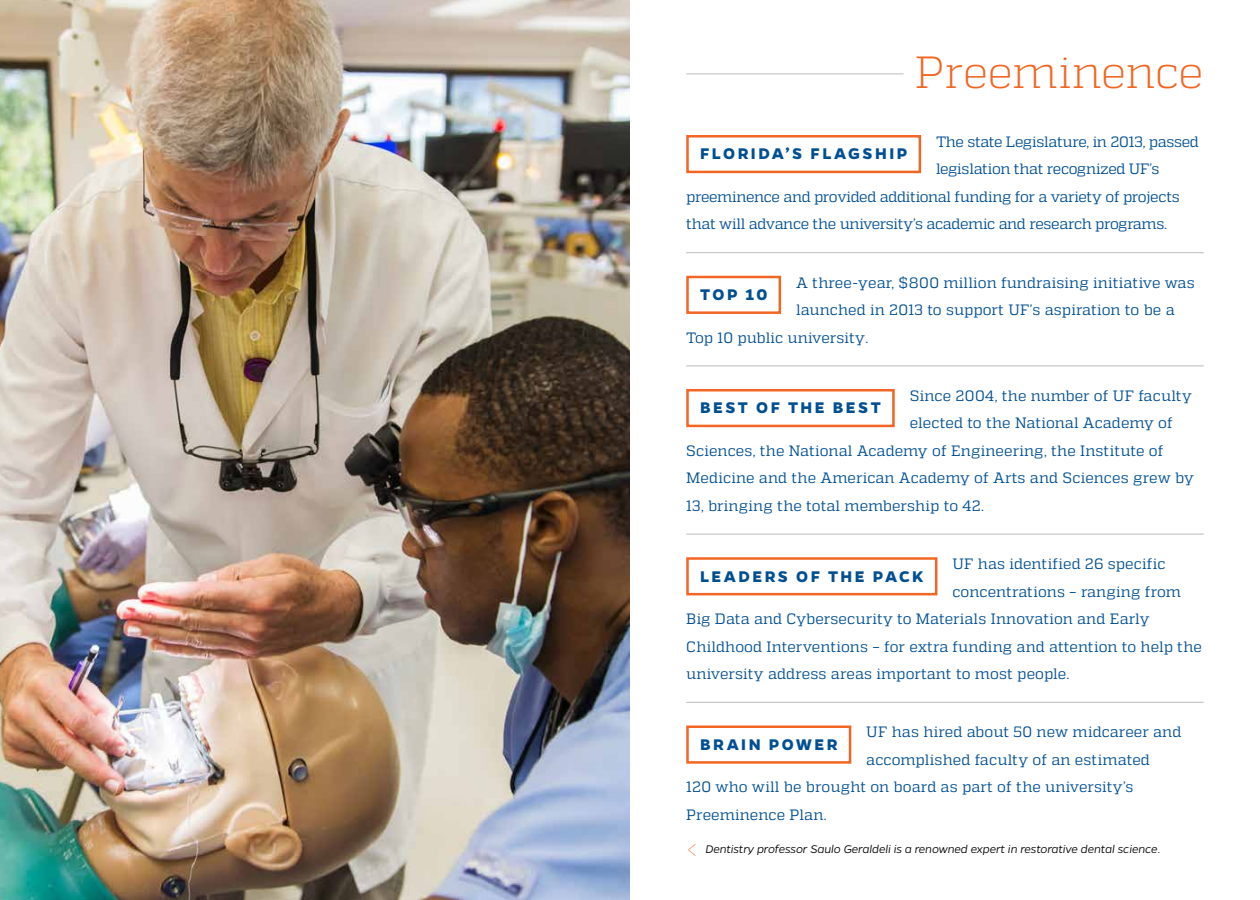
<style>
.page{position:relative;width:1260px;height:900px;background:#fff}
.page>*{position:absolute;margin:0;border:0;box-sizing:border-box;transform-origin:0 0}
.t1{font:300 45px "Quadon";letter-spacing:-.01em;color:#f26522}
.t2{font:100 30px "Gentona";color:#f26522}
.t3{font:700 17.5px "Gentona";letter-spacing:.14em;color:#004f93}
.t4{font:15px "Quadon";letter-spacing:.005em;color:#004f93}
.t5{font:15px "Quadon";letter-spacing:-.025em;color:#004f93}
.t6{font:15px "Quadon";letter-spacing:-.02em;color:#004f93}
.t7{font:italic 300 12.5px "Gentona";letter-spacing:-.01em;color:#000}
</style>
<div class="page">
<img style="left:0;top:0;width:630px;height:900px">
<div style="left:686px;top:276px;width:95px;height:38px;border:2px solid #f26522"></div>
<div style="left:686px;top:389px;width:209px;height:38px;border:2px solid #f26522"></div>
<div style="left:686px;top:557px;width:251px;height:38px;border:2px solid #f26522"></div>
<div style="left:686px;top:135px;width:235px;height:38px;border:2px solid #f26522"></div>
<hr style="left:686px;top:73px;width:218px;height:2px;background:#c7c8ca">
<hr style="left:686px;top:252px;width:518px;height:1px;background:#c7c8ca">
<hr style="left:686px;top:365px;width:518px;height:1px;background:#c7c8ca">
<hr style="left:686px;top:533px;width:518px;height:2px;background:#c7c8ca">
<hr style="left:686px;top:702px;width:518px;height:1px;background:#c7c8ca">
<div style="left:686px;top:725px;width:165px;height:39px;border:2px solid #f26522"></div>
<h1 class="t1" style="left:915px;top:47px;width:290px">Preeminence</h1>
<p class="t6" style="left:936px;top:133px;width:264px">The state Legislature, in 2013, passed</p>
<p class="t6" style="left:936px;top:161px;width:225px">legislation that recognized UF’s</p>
<p class="t5" style="left:686px;top:188px;width:495px">preeminence and provided additional funding for a variety of projects</p>
<p class="t5" style="left:686px;top:216px;width:482px">that will advance the university’s academic and research programs.</p>
<p class="t3" style="left:700px;top:144px;width:209px">FLORIDA’S FLAGSHIP</p>
<p class="t4" style="left:796px;top:274px;width:400px">A three-year, $800 million fundraising initiative was</p>
<p class="t4" style="left:796px;top:301px;width:380px">launched in 2013 to support UF’s aspiration to be a</p>
<p class="t4" style="left:686px;top:329px;width:183px">Top 10 public university.</p>
<p class="t3" style="left:700px;top:285px;width:69px">TOP 10</p>
<p class="t4" style="left:910px;top:387px;width:284px">Since 2004, the number of UF faculty</p>
<p class="t4" style="left:910px;top:415px;width:265px">elected to the National Academy of</p>
<p class="t4" style="left:686px;top:442px;width:479px">Sciences, the National Academy of Engineering, the Institute of</p>
<p class="t4" style="left:686px;top:470px;width:509px">Medicine and the American Academy of Arts and Sciences grew by</p>
<p class="t4" style="left:686px;top:497px;width:299px">13, bringing the total membership to 42.</p>
<p class="t3" style="left:700px;top:398px;width:182px">BEST OF THE BEST</p>
<p class="t4" style="left:952px;top:555px;width:215px">UF has identified 26 specific</p>
<p class="t4" style="left:952px;top:583px;width:230px">concentrations – ranging from</p>
<p class="t4" style="left:686px;top:610px;width:465px">Big Data and Cybersecurity to Materials Innovation and Early</p>
<p class="t4" style="left:686px;top:638px;width:517px">Childhood Interventions – for extra funding and attention to help the</p>
<p class="t4" style="left:686px;top:665px;width:385px">university address areas important to most people.</p>
<p class="t3" style="left:700px;top:566px;width:225px">LEADERS OF THE PACK</p>
<p class="t4" style="left:866px;top:724px;width:317px">UF has hired about 50 new midcareer and</p>
<p class="t4" style="left:866px;top:751px;width:285px">accomplished faculty of an estimated</p>
<p class="t4" style="left:686px;top:779px;width:449px">120 who will be brought on board as part of the university’s</p>
<p class="t4" style="left:686px;top:806px;width:142px">Preeminence Plan.</p>
<p class="t3" style="left:700px;top:734px;width:139px">BRAIN POWER</p>
<h2 class="t2" style="left:686px;top:831px;width:13px">&lt;</h2>
<p class="t7" style="left:705px;top:842px;width:457px">Dentistry professor Saulo Geraldeli is a renowned expert in restorative dental science.</p>
</div>
